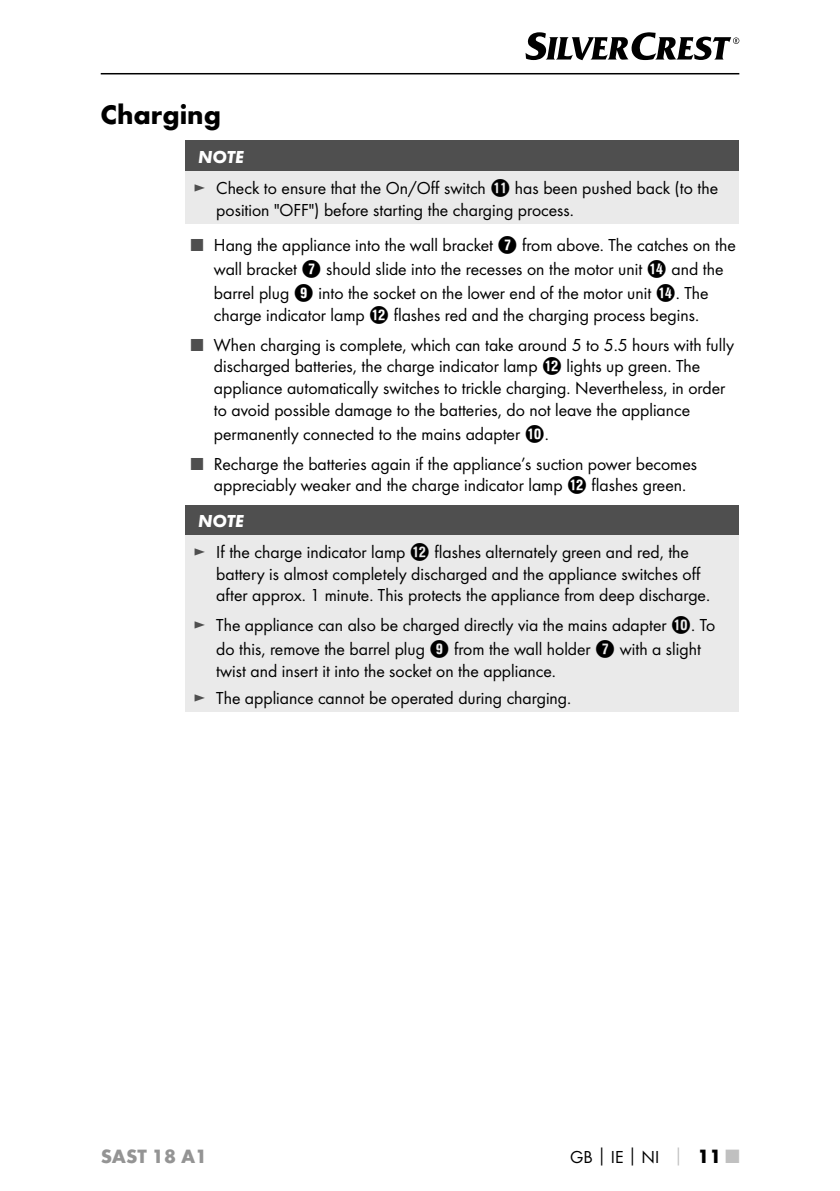
<style>
.page{position:relative;width:840px;height:1191px;background:#fff}
.page>*{position:absolute;margin:0;border:0;box-sizing:border-box;transform-origin:0 0}
.t1{font:700 28px "Futura";color:#000}
.t2{font:700 20px "Futura";color:#949494}
.t3{font:18px/21.6px "Futura Boo";color:#000}
.t4{font:italic 700 18px "Futura";color:#fff}
.s1{color:#4f4f4f}
.s2{font-family:"Hako PI Nummern";font-size:20px}
.s3{font-family:"Futura";font-weight:700}
.s4{font-family:"Futura";font-weight:700;color:#c0c0c0}
.s5{font-family:"Futura";font-weight:700;font-size:20px}
.s6{font-family:"Futura";font-weight:700;font-size:20px;color:#c0c0c0}
</style>
<div class="page">
<hr style="left:101px;top:73px;width:638px;height:1px;background:#000">
<svg style="left:525px;top:32px;width:214px;height:28px"></svg>
<div style="left:185px;top:141px;width:553px;height:30px;background:#4f4f4f"></div>
<div style="left:185px;top:171px;width:553px;height:53px;background:#eaeaea"></div>
<div style="left:185px;top:505px;width:553px;height:30px;background:#4f4f4f"></div>
<div style="left:185px;top:535px;width:553px;height:177px;background:#eaeaea"></div>
<h1 class="t1" style="left:100px;top:104px;width:122px">Charging</h1>
<p class="t4" style="left:198px;top:151px;width:47px">NOTE</p>
<p class="t3" style="left:216px;top:178px;width:503px;text-indent:-23px"><span class="s1">►</span> Check to ensure that the On/Off switch <span class="s2">Q</span> has been pushed back (to the position "OFF") before starting the charging process.</p>
<p class="t3" style="left:191px;top:234px;width:545px;line-height:24px;text-align:center"><span class="s1">■</span> Hang the appliance into the wall bracket <span class="s2">7</span> from above. The catches on the wall bracket <span class="s2">7</span> should slide into the recesses on the motor unit <span class="s2">R</span> and the barrel plug <span class="s2">9</span> into the socket on the lower end of the motor unit <span class="s2">R</span>. The</p>
<p class="t3" style="left:214px;top:305px;width:486px">charge indicator lamp <span class="s2">W</span> flashes red and the charging process begins.</p>
<p class="t3" style="left:214px;top:335px;width:521px;text-indent:-23px"><span class="s1">■</span> When charging is complete, which can take around 5 to 5.5 hours with fully discharged batteries, the charge indicator lamp <span class="s2">W</span> lights up green. The appliance automatically switches to trickle charging. Nevertheless, in order to avoid possible damage to the batteries, do not leave the appliance</p>
<p class="t3" style="left:214px;top:424px;width:336px">permanently connected to the mains adapter <span class="s2">0</span>.</p>
<p class="t3" style="left:214px;top:454px;width:484px;text-indent:-23px"><span class="s1">■</span> Recharge the batteries again if the appliance’s suction power becomes appreciably weaker and the charge indicator lamp <span class="s2">W</span> flashes green.</p>
<p class="t4" style="left:198px;top:515px;width:47px">NOTE</p>
<p class="t3" style="left:216px;top:542px;width:495px;text-indent:-23px"><span class="s1">►</span> If the charge indicator lamp <span class="s2">W</span> flashes alternately green and red, the battery is almost completely discharged and the appliance switches off after approx. 1 minute. This protects the appliance from deep discharge.</p>
<p class="t3" style="left:193px;top:614px;width:523px;line-height:24px;text-align:center"><span class="s1">►</span> The appliance can also be charged directly via the mains adapter <span class="s2">0</span>. To do this, remove the barrel plug <span class="s2">9</span> from the wall holder <span class="s2">7</span> with a slight</p>
<p class="t3" style="left:193px;top:658px;width:379px;line-height:27.2px;text-align:center">twist and insert it into the socket on the appliance.<br><span class="s1">►</span> The appliance cannot be operated during charging.</p>
<p class="t2" style="left:101px;top:1148px;width:108px">SAST 18 A1</p>
<p class="t3" style="left:569px;top:1146px;width:170px">GB<span class="s3">│</span>IE<span class="s3">│</span>NI <span class="s4">│</span> <span class="s5">11</span> <span class="s6">■</span></p>
</div>
